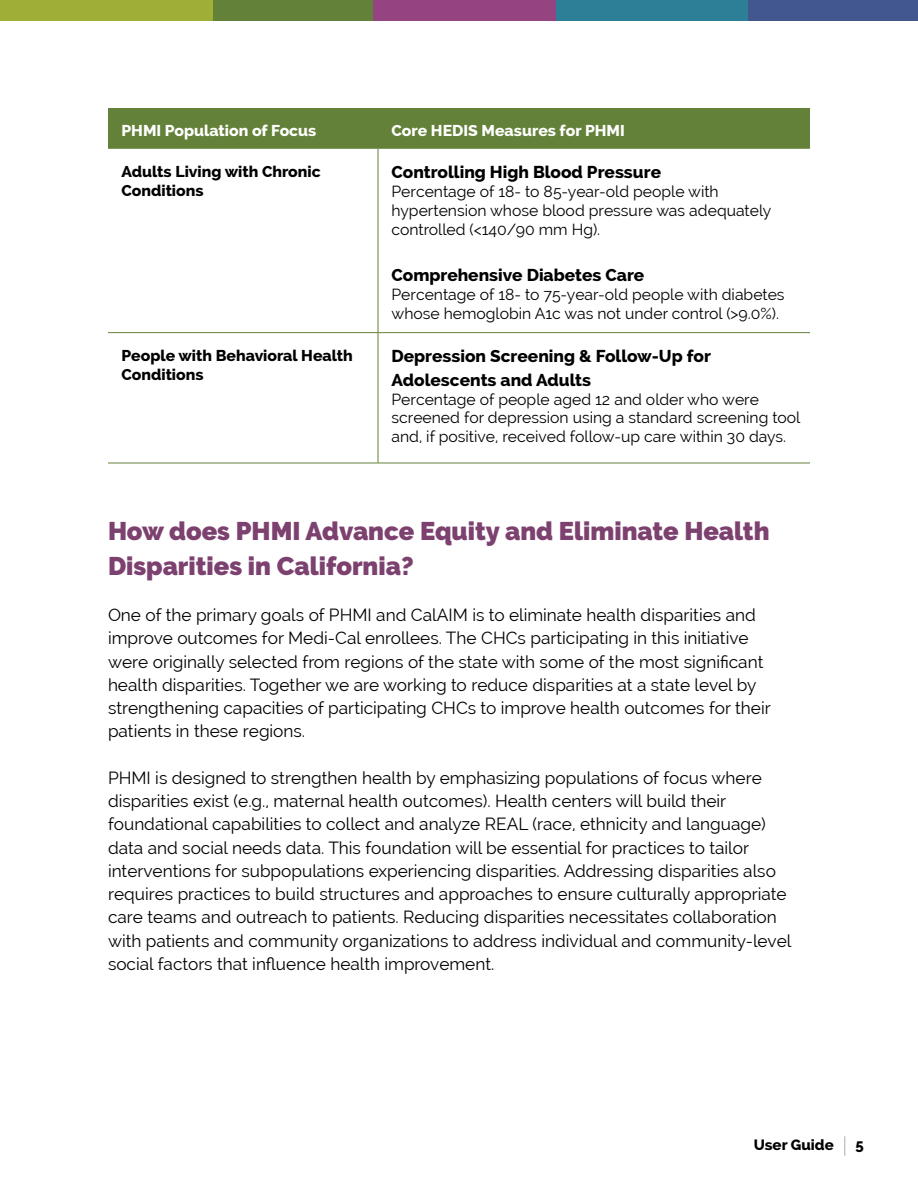
<style>
.page{position:relative;width:918px;height:1188px;background:#fff}
.page>*{position:absolute;margin:0;border:0;box-sizing:border-box;transform-origin:0 0}
.Subheading{font:900 25.5px/34.5px "Raleway";color:#7d416f}
.t1{font:17.25px/23.2px "Raleway";color:#000}
.Table_text{font:800 17.25px/23.2px "Raleway";color:#000}
.Table_text-2{font:15.75px/18.9px "Raleway";color:#000}
.Table_text-3{font:800 15.75px/18.9px "Raleway";color:#000}
.Table_text-4{font:800 15.75px "Raleway";color:#fff}
.t2{font:800 15px "Raleway";color:#000}
</style>
<div class="page">
<svg style="left:844px;top:1136px;width:1px;height:20px"></svg>
<div style="left:0;top:0;width:214px;height:21px;background:#9eae36"></div>
<div style="left:214px;top:0;width:159px;height:21px;background:#638138"></div>
<div style="left:373px;top:0;width:183px;height:21px;background:#964382"></div>
<div style="left:556px;top:0;width:192px;height:21px;background:#2c7f96"></div>
<div style="left:748px;top:0;width:170px;height:21px;background:#42578d"></div>
<div style="left:108px;top:108px;width:702px;height:41px;background:#638138"></div>
<hr style="left:378px;top:149px;width:1px;height:183px;background:#638138">
<hr style="left:108px;top:332px;width:270px;height:1px;background:#638138">
<hr style="left:378px;top:332px;width:432px;height:1px;background:#638138">
<hr style="left:378px;top:333px;width:1px;height:130px;background:#638138">
<hr style="left:108px;top:463px;width:270px;height:1px;background:#638138">
<hr style="left:378px;top:463px;width:432px;height:1px;background:#638138">
<p class="Table_text-4" style="left:122px;top:121px;width:196px">PHMI Population of Focus</p>
<p class="Table_text-4" style="left:392px;top:121px;width:235px">Core HEDIS Measures for PHMI</p>
<p class="Table_text-3" style="left:122px;top:162px;width:201px">Adults Living with Chronic<br>Conditions</p>
<p class="Table_text" style="left:392px;top:161px;width:271px">Controlling High Blood Pressure</p>
<p class="Table_text-2" style="left:392px;top:182px;width:381px">Percentage of 18- to 85-year-old people with hypertension whose blood pressure was adequately controlled (&lt;140/90 mm Hg).</p>
<p class="Table_text" style="left:392px;top:264px;width:254px">Comprehensive Diabetes Care</p>
<p class="Table_text-2" style="left:392px;top:285px;width:395px">Percentage of 18- to 75-year-old people with diabetes whose hemoglobin A1c was not under control (&gt;9.0%).</p>
<p class="Table_text-3" style="left:122px;top:346px;width:233px">People with Behavioral Health<br>Conditions</p>
<p class="Table_text" style="left:392px;top:345px;width:321px">Depression Screening &amp; Follow-Up for<br>Adolescents and Adults</p>
<p class="Table_text-2" style="left:392px;top:389px;width:410px">Percentage of people aged 12 and older who were screened for depression using a standard screening tool and, if positive, received follow-up care within 30 days.</p>
<p class="Subheading" style="left:108px;top:514px;width:663px">How does PHMI Advance Equity and Eliminate Health<br>Disparities in California?</p>
<p class="t1" style="left:108px;top:603px;width:664px">One of the primary goals of PHMI and CalAIM is to eliminate health disparities and improve outcomes for Medi-Cal enrollees. The CHCs participating in this initiative were originally selected from regions of the state with some of the most significant health disparities. Together we are working to reduce disparities at a state level by strengthening capacities of participating CHCs to improve health outcomes for their patients in these regions.</p>
<p class="t1" style="left:108px;top:766px;width:685px">PHMI is designed to strengthen health by emphasizing populations of focus where disparities exist (e.g., maternal health outcomes). Health centers will build their foundational capabilities to collect and analyze REAL (race, ethnicity and language) data and social needs data. This foundation will be essential for practices to tailor interventions for subpopulations experiencing disparities. Addressing disparities also requires practices to build structures and approaches to ensure culturally appropriate care teams and outreach to patients. Reducing disparities necessitates collaboration with patients and community organizations to address individual and community-level social factors that influence health improvement.</p>
<p class="t2" style="left:754px;top:1136px;width:82px">User Guide</p>
<p class="t2" style="left:856px;top:1136px;width:10px">5</p>
</div>
